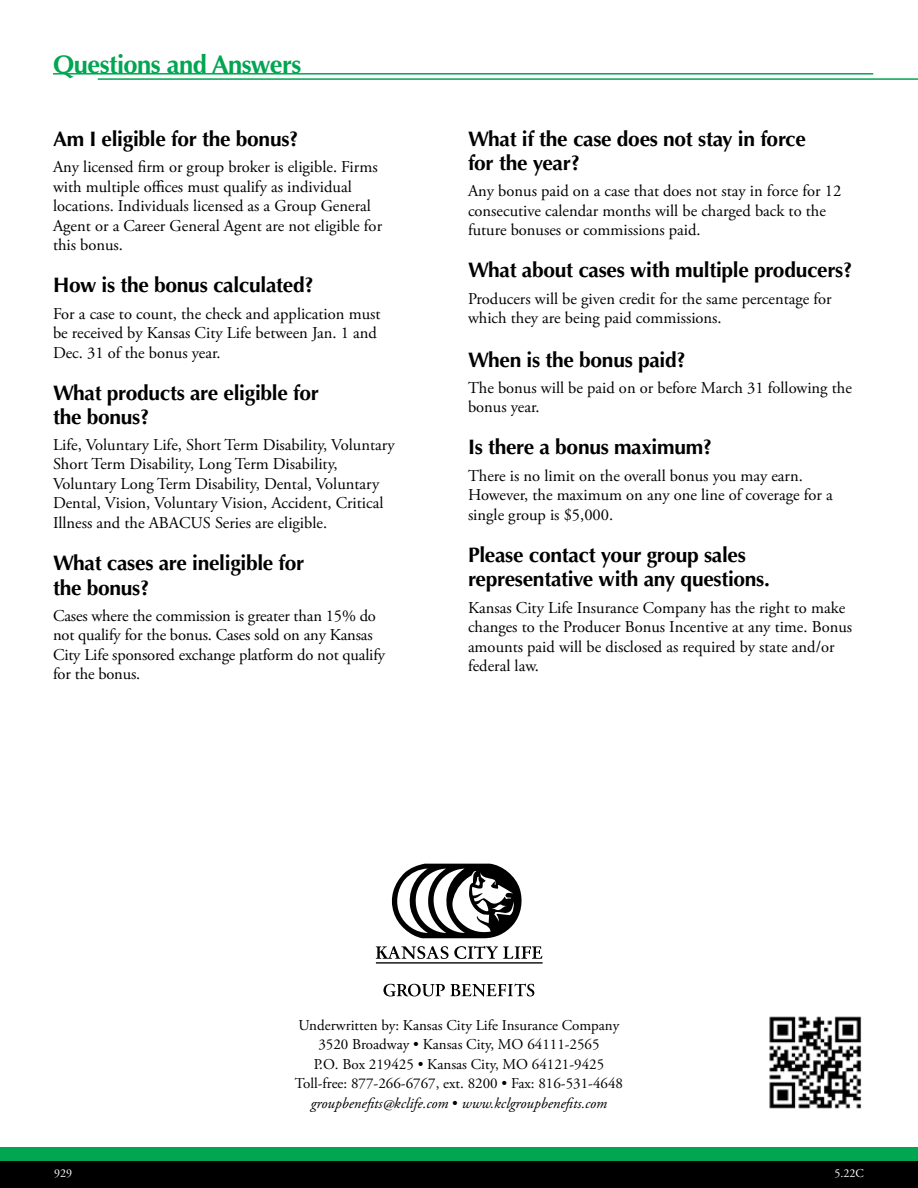
<style>
.page{position:relative;width:918px;height:1188px;background:#fff}
.page>*{position:absolute;margin:0;border:0;box-sizing:border-box;transform-origin:0 0}
.t1{font:700 25.5px "Optima LT Std";letter-spacing:-.02em;color:#00a651}
.t2{font:700 21px/24px "Optima LT Std";letter-spacing:-.015em;color:#000}
.t3{font:16.5px/19.5px "Adobe Garamond Pro";color:#000}
.t4{font:15px/19.5px "Adobe Garamond Pro";color:#000;text-align:center}
.t5{font:12px "Adobe Garamond Pro";color:#fff}
.s1{font-style:italic}
</style>
<div class="page">
<div style="left:0;top:1148px;width:918px;height:17px;background:#00a651"></div>
<div style="left:0;top:1161px;width:918px;height:27px;background:#000"></div>
<img style="left:769px;top:1016px;width:93px;height:93px">
<hr style="left:376px;top:962px;width:167px;height:2px;background:#000">
<svg style="left:391px;top:864px;width:131px;height:74px"></svg>
<svg style="left:376px;top:946px;width:166px;height:13px"></svg>
<svg style="left:383px;top:984px;width:151px;height:13px"></svg>
<hr style="left:53px;top:73px;width:820px;height:2px;background:#00a651">
<hr style="left:98px;top:78px;width:820px;height:2px;background:#00a651">
<h1 class="t1" style="left:53px;top:49px;width:250px">Questions and Answers</h1>
<p class="t2" style="left:53px;top:127px;width:247px">Am I eligible for the bonus?</p>
<p class="t3" style="left:53px;top:158px;width:331px">Any licensed firm or group broker is eligible. Firms with multiple offices must qualify as individual locations. Individuals licensed as a Group General Agent or a Career General Agent are not eligible for this bonus.</p>
<p class="t2" style="left:53px;top:273px;width:262px">How is the bonus calculated?</p>
<p class="t3" style="left:53px;top:304px;width:329px">For a case to count, the check and application must be received by Kansas City Life between Jan. 1 and<br>Dec. 31 of the bonus year.</p>
<p class="t2" style="left:53px;top:381px;width:267px">What products are eligible for the bonus?</p>
<p class="t3" style="left:53px;top:435px;width:343px">Life, Voluntary Life, Short Term Disability, Voluntary Short Term Disability, Long Term Disability, Voluntary Long Term Disability, Dental, Voluntary Dental, Vision, Voluntary Vision, Accident, Critical Illness and the ABACUS Series are eligible.</p>
<p class="t2" style="left:53px;top:551px;width:253px;line-height:24.8px">What cases are ineligible for the bonus?</p>
<p class="t3" style="left:53px;top:606px;width:334px">Cases where the commission is greater than 15% do not qualify for the bonus. Cases sold on any Kansas City Life sponsored exchange platform do not qualify for the bonus.</p>
<p class="t2" style="left:468px;top:127px;width:339px">What if the case does not stay in force for the year?</p>
<p class="t3" style="left:468px;top:182px;width:375px">Any bonus paid on a case that does not stay in force for 12 consecutive calendar months will be charged back to the future bonuses or commissions paid.</p>
<p class="t2" style="left:468px;top:258px;width:386px">What about cases with multiple producers?</p>
<p class="t3" style="left:468px;top:289px;width:365px">Producers will be given credit for the same percentage for which they are being paid commissions.</p>
<p class="t2" style="left:468px;top:348px;width:219px">When is the bonus paid?</p>
<p class="t3" style="left:468px;top:378px;width:385px">The bonus will be paid on or before March 31 following the bonus year.</p>
<p class="t2" style="left:468px;top:435px;width:246px">Is there a bonus maximum?</p>
<p class="t3" style="left:468px;top:466px;width:366px">There is no limit on the overall bonus you may earn.<br>However, the maximum on any one line of coverage for a single group is $5,000.</p>
<p class="t2" style="left:468px;top:542px;width:304px;line-height:24.8px">Please contact your group sales representative with any questions.</p>
<p class="t3" style="left:468px;top:598px;width:386px">Kansas City Life Insurance Company has the right to make changes to the Producer Bonus Incentive at any time. Bonus amounts paid will be disclosed as required by state and/or federal law.</p>
<p class="t4" style="left:295px;top:1016px;width:330px">Underwritten by: Kansas City Life Insurance Company 3520 Broadway • Kansas City, MO 64111-2565<br>P.O. Box 219425 • Kansas City, MO 64121-9425<br>Toll-free: 877-266-6767, ext. 8200 • Fax: 816-531-4648 <span class="s1">groupbenefits@kclife.com</span> • <span class="s1">www.kclgroupbenefits.com</span></p>
<p class="t5" style="left:54px;top:1166px;width:19px">929</p>
<p class="t5" style="left:835px;top:1166px;width:31px">5.22C</p>
</div>
